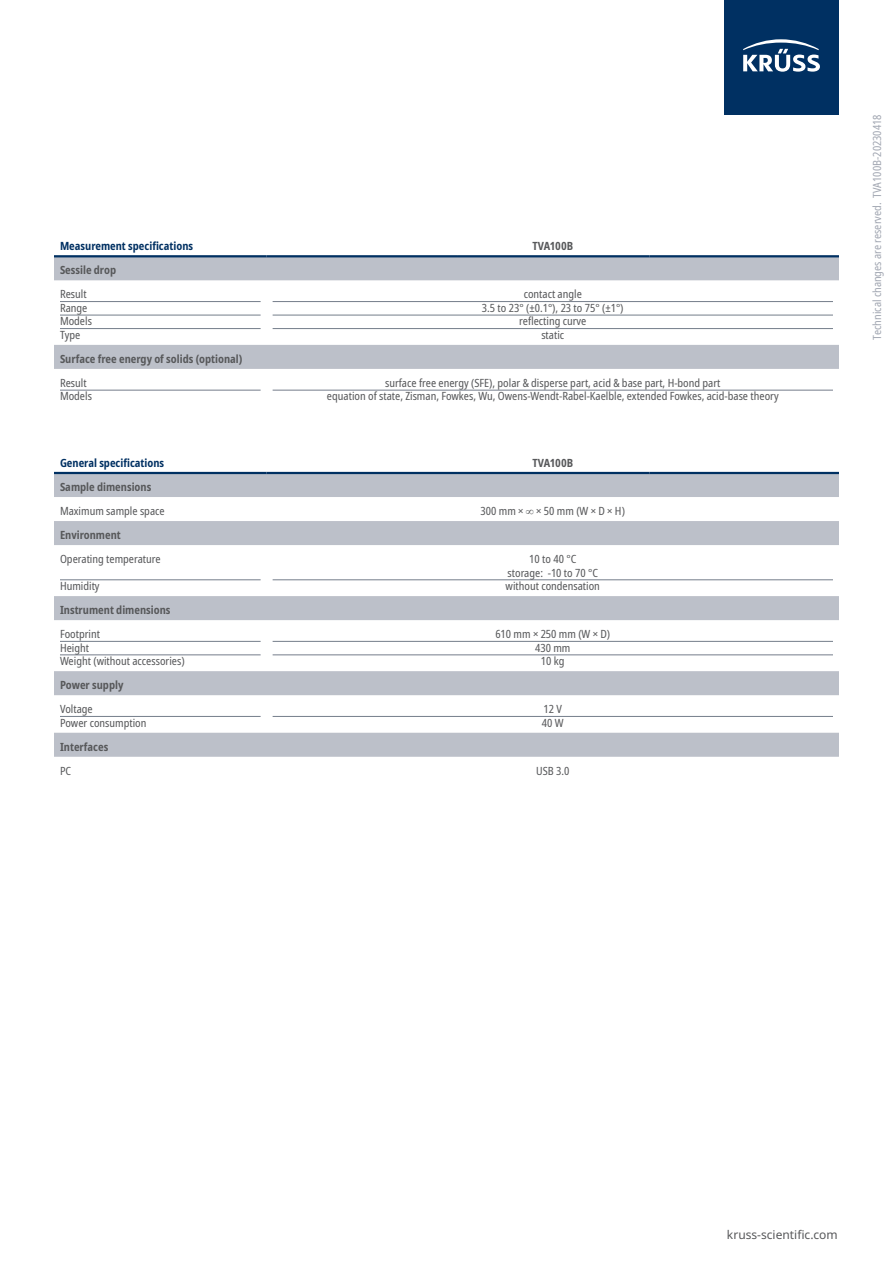
<style>
.page{position:relative;width:893px;height:1263px;background:#fff}
.page>*{position:absolute;margin:0;border:0;box-sizing:border-box;transform-origin:0 0}
.t1{font:12px "Noto Sans";color:#57585a}
.t2{font:condensed 11.25px/13.5px "Noto Sans";color:#57585a}
.t3{font:700 condensed 11.25px "Noto Sans";color:#57585a}
.t4{font:700 condensed 11.25px "Noto Sans";color:#003062}
.t5{font:condensed 11.25px "Noto Sans";color:#a2a7b2}
</style>
<div class="page">
<div style="left:724px;top:0;width:115px;height:114px;background:#003062"></div>
<svg style="left:743px;top:39px;width:77px;height:33px"></svg>
<svg style="left:60px;top:389px;width:773px;height:2px"></svg>
<svg style="left:54px;top:257px;width:785px;height:112px"></svg>
<hr style="left:54px;top:255px;width:213px;height:2px;background:#003062">
<hr style="left:267px;top:255px;width:191px;height:2px;background:#003062">
<hr style="left:458px;top:255px;width:191px;height:2px;background:#003062">
<hr style="left:649px;top:255px;width:190px;height:2px;background:#003062">
<hr style="left:60px;top:301px;width:201px;height:1px;background:#747d8a">
<hr style="left:60px;top:315px;width:201px;height:1px;background:#747d8a">
<hr style="left:60px;top:328px;width:201px;height:1px;background:#747d8a">
<hr style="left:273px;top:301px;width:560px;height:1px;background:#747d8a">
<hr style="left:273px;top:315px;width:560px;height:1px;background:#747d8a">
<hr style="left:273px;top:328px;width:560px;height:1px;background:#747d8a">
<hr style="left:60px;top:390px;width:201px;height:1px;background:#747d8a">
<hr style="left:273px;top:390px;width:560px;height:1px;background:#747d8a">
<svg style="left:54px;top:474px;width:785px;height:283px"></svg>
<hr style="left:54px;top:472px;width:213px;height:2px;background:#003062">
<hr style="left:267px;top:472px;width:191px;height:2px;background:#003062">
<hr style="left:458px;top:472px;width:191px;height:2px;background:#003062">
<hr style="left:649px;top:472px;width:190px;height:2px;background:#003062">
<hr style="left:60px;top:579px;width:201px;height:1px;background:#747d8a">
<hr style="left:273px;top:579px;width:560px;height:1px;background:#747d8a">
<hr style="left:60px;top:641px;width:201px;height:1px;background:#747d8a">
<hr style="left:60px;top:655px;width:201px;height:1px;background:#747d8a">
<hr style="left:273px;top:641px;width:560px;height:1px;background:#747d8a">
<hr style="left:273px;top:655px;width:560px;height:1px;background:#747d8a">
<hr style="left:60px;top:716px;width:201px;height:1px;background:#747d8a">
<hr style="left:273px;top:716px;width:560px;height:1px;background:#747d8a">
<p class="t4" style="left:60px;top:238px;width:135px">Measurement specifications</p>
<p class="t3" style="left:532px;top:238px;width:42px">TVA100B</p>
<p class="t3" style="left:60px;top:262px;width:58px">Sessile drop</p>
<p class="t2" style="left:60px;top:288px;width:33px">Result<br>Range<br>Models<br>Type</p>
<p class="t2" style="left:482px;top:288px;width:143px;text-align:center">contact angle<br>3.5 to 23° (±0.1°), 23 to 75° (±1°) reflecting curve<br>static</p>
<p class="t3" style="left:60px;top:351px;width:184px">Surface free energy of solids (optional)</p>
<p class="t2" style="left:60px;top:376px;width:33px">Result<br>Models</p>
<p class="t2" style="left:327px;top:376px;width:453px;text-align:center">surface free energy (SFE), polar &amp; disperse part, acid &amp; base part, H-bond part<br>equation of state, Zisman, Fowkes, Wu, Owens-Wendt-Rabel-Kaelble, extended Fowkes, acid-base theory</p>
<p class="t4" style="left:60px;top:455px;width:106px">General specifications</p>
<p class="t3" style="left:532px;top:455px;width:42px">TVA100B</p>
<p class="t3" style="left:60px;top:479px;width:93px">Sample dimensions</p>
<p class="t2" style="left:60px;top:504px;width:106px">Maximum sample space</p>
<p class="t2" style="left:481px;top:504px;width:146px">300 mm × ∞ × 50 mm (W × D × H)</p>
<p class="t3" style="left:60px;top:527px;width:62px">Environment</p>
<p class="t2" style="left:60px;top:553px;width:102px">Operating temperature</p>
<p class="t2" style="left:60px;top:580px;width:41px">Humidity</p>
<p class="t2" style="left:506px;top:553px;width:96px;text-align:center">10 to 40 °C<br>storage: -10 to 70 °C without condensation</p>
<p class="t3" style="left:60px;top:602px;width:112px">Instrument dimensions</p>
<p class="t2" style="left:60px;top:628px;width:126px">Footprint<br>Height<br>Weight (without accessories)</p>
<p class="t2" style="left:495px;top:628px;width:116px;text-align:center">610 mm × 250 mm (W × D)<br>430 mm<br>10 kg</p>
<p class="t3" style="left:60px;top:677px;width:65px">Power supply</p>
<p class="t2" style="left:60px;top:703px;width:88px">Voltage<br>Power consumption</p>
<p class="t2" style="left:542px;top:703px;width:23px">12 V<br>40 W</p>
<p class="t3" style="left:60px;top:738px;width:50px">Interfaces</p>
<p class="t2" style="left:60px;top:764px;width:13px">PC</p>
<p class="t2" style="left:536px;top:764px;width:35px">USB 3.0</p>
<p class="t5" style="left:869px;top:340px;width:227px;rotate:-90deg">Technical changes are reserved. TVA100B-20230418</p>
<p class="t1" style="left:727px;top:1228px;width:112px">kruss-scientific.com</p>
</div>
